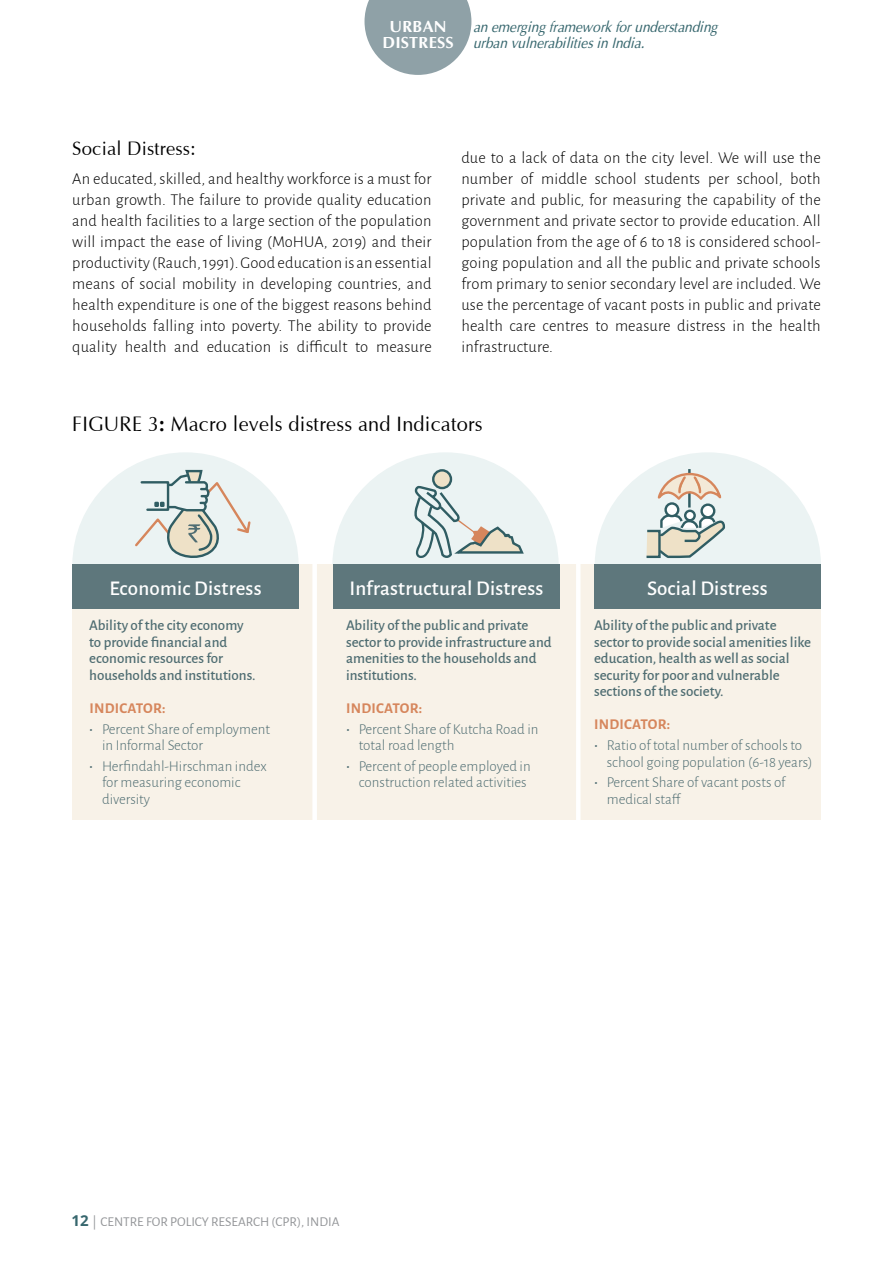
<style>
.page{position:relative;width:893px;height:1263px;background:#fff}
.page>*{position:absolute;margin:0;border:0;box-sizing:border-box;transform-origin:0 0}
.t1{font:500 21px "Alegreya Sans";letter-spacing:.01em;color:#fff}
.t2{font:21px "Optima";letter-spacing:.01em;color:#000;scale:.95 1}
.t3{font:19.5px "Optima";letter-spacing:.01em;color:#000;scale:.95 1}
.t4{font:300 16.5px/21px "Alegreya Sans";letter-spacing:.01em;color:#000;text-align:justify}
.t5{font:700 16.35px/16.4px "Optima";letter-spacing:.01em;color:#fff;text-align:center}
.t6{font:500 15px/16.5px "Alegreya Sans";color:#4f6d72}
.t7{font:300 15px/16.5px "Alegreya Sans";color:#4f6d72}
.t8{font:italic 15px/16.5px "Optima";color:#37676e;scale:.9 1}
.t9{font:700 15px "Alegreya Sans";letter-spacing:.015em;color:#d6865c}
.t10{font:13.5px "Alegreya Sans";color:#939598}
.s1{font-weight:700}
.s2{font-weight:500}
.s3{font-family:"Open Sans";font-weight:700;font-size:15px;color:#37676e}
</style>
<div class="page">
<div style="left:72px;top:564px;width:749px;height:255px;background:#f8f2e8"></div>
<svg style="left:72px;top:452px;width:227px;height:112px"></svg>
<svg style="left:332px;top:452px;width:227px;height:112px"></svg>
<svg style="left:595px;top:452px;width:226px;height:112px"></svg>
<div style="left:72px;top:564px;width:227px;height:45px;background:#5e777c"></div>
<div style="left:333px;top:564px;width:227px;height:45px;background:#5e777c"></div>
<div style="left:594px;top:564px;width:227px;height:45px;background:#5e777c"></div>
<div style="left:312px;top:552px;width:5px;height:276px;background:#fff"></div>
<hr style="left:576px;top:552px;width:4px;height:276px;background:#fff">
<svg style="left:364px;top:0;width:107px;height:75px"></svg>
<p class="t5" style="left:382px;top:19px;width:73px">U RBAN<br>DISTRESS</p>
<p class="t8" style="left:473px;top:18px;width:273px">an emerging framework for understanding urban vulnerabilities in India.</p>
<p class="t3" style="left:72px;top:138px;width:131px">Social Distress:</p>
<p class="t4" style="left:72px;top:168px;width:361px">An educated, skilled, and healthy workforce is a must for urban growth. The failure to provide quality education and health facilities to a large section of the population will impact the ease of living (MoHUA, 2019) and their productivity (Rauch, 1991). Good education is an essential means of social mobility in developing countries, and health expenditure is one of the biggest reasons behind households falling into poverty. The ability to provide quality health and education is difficult to measure</p>
<p class="t4" style="left:461px;top:147px;width:361px">due to a lack of data on the city level. We will use the number of middle school students per school, both private and public, for measuring the capability of the government and private sector to provide education. All population from the age of 6 to 18 is considered school&shy;going population and all the public and private schools from primary to senior secondary level are included. We use the percentage of vacant posts in public and private health care centres to measure distress in the health infrastructure.</p>
<p class="t2" style="left:72px;top:413px;width:24px">Figure</p>
<p class="t2" style="left:148px;top:413px;width:354px">3<span class="s1">:</span> Macro levels distress and Indicators</p>
<p class="t1" style="left:110px;top:574px;width:154px">Economic Distress</p>
<p class="t1" style="left:349px;top:574px;width:195px">I nfrastructural Distress</p>
<p class="t1" style="left:647px;top:574px;width:122px">Social Distress</p>
<p class="t6" style="left:89px;top:616px;width:168px">Ability of the city economy to provide financial and economic resources for households and institutions.</p>
<p class="t9" style="left:89px;top:697px;width:78px">INDICATOR:</p>
<p class="t7" style="left:102px;top:720px;width:169px;text-indent:-13px"><span class="s2">•</span> Percent Share of employment in Informal Sector</p>
<p class="t7" style="left:102px;top:757px;width:166px;text-indent:-13px"><span class="s2">•</span> Herfindahl-Hirschman index for measuring economic diversity</p>
<p class="t6" style="left:346px;top:616px;width:207px">Ability of the public and private sector to provide infrastructure and amenities to the households and institutions.</p>
<p class="t9" style="left:346px;top:697px;width:78px">INDICATOR:</p>
<p class="t7" style="left:359px;top:720px;width:181px;text-indent:-13px"><span class="s2">•</span> Percent Share of Kutcha Road in total road length</p>
<p class="t7" style="left:346px;top:757px;width:186px;text-align:center"><span class="s2">•</span> Percent of people employed in construction related activities</p>
<p class="t6" style="left:594px;top:616px;width:219px">Ability of the public and private sector to provide social amenities like education, health as well as social security for poor and vulnerable sections of the society.</p>
<p class="t9" style="left:594px;top:714px;width:78px">INDICATOR:</p>
<p class="t7" style="left:607px;top:737px;width:207px;text-indent:-13px"><span class="s2">•</span> Ratio of total number of schools to school going population (6-18 years)</p>
<p class="t7" style="left:607px;top:774px;width:180px;text-indent:-13px"><span class="s2">•</span> Percent Share of vacant posts of medical staff</p>
<p class="t10" style="left:71px;top:1212px;width:270px"><span class="s3">12</span> | CENTRE FOR POLICY RESEARCH (CPR), INDIA</p>
</div>
